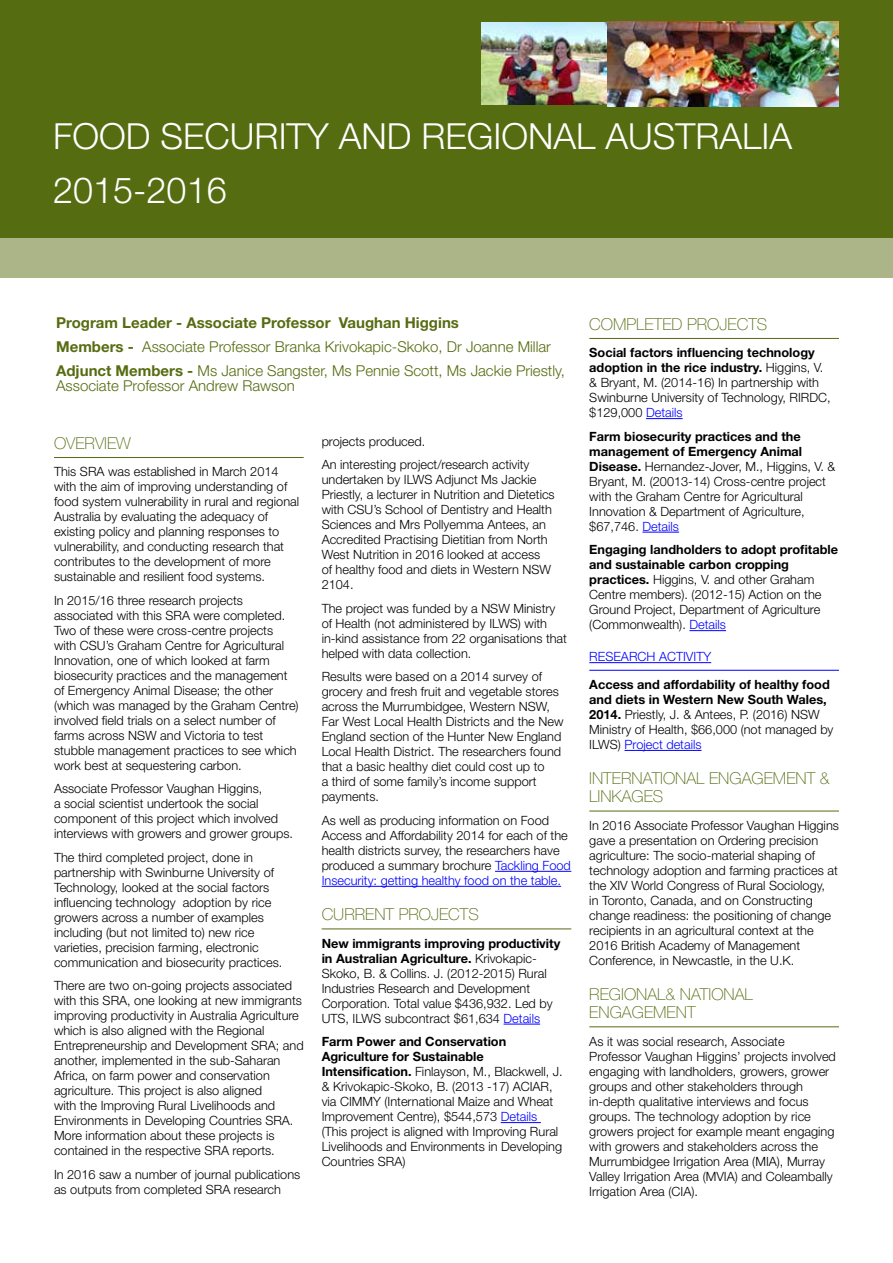
<style>
.page{position:relative;width:893px;height:1263px;background:#fff}
.page>*{position:absolute;margin:0;border:0;box-sizing:border-box;transform-origin:0 0}
.t1{font:300 36px "Helvetica Neue LT Std";color:#fff}
.t2{font:100 16.5px/18px "Helvetica Neue LT Std";color:#566c11}
.t3{font:300 15px/23.5px "Helvetica Neue LT Std";color:#566c11}
.t4{font:300 12.75px/15px "Helvetica Neue LT Std";color:#000}
.t5{font:300 12.75px "Helvetica Neue LT Std";color:#00f}
.s1{font-weight:700}
.s2{color:#00f}
</style>
<div class="page">
<div style="left:0;top:109px;width:893px;height:169px;background:#abb588"></div>
<div style="left:0;top:0;width:893px;height:238px;background:#566c11"></div>
<hr style="left:54px;top:457px;width:250px;height:1px;background:#566c11">
<hr style="left:495px;top:871px;width:76px;height:1px;background:#00f">
<hr style="left:322px;top:886px;width:239px;height:1px;background:#00f">
<hr style="left:322px;top:928px;width:249px;height:1px;background:#566c11">
<hr style="left:504px;top:1024px;width:36px;height:1px;background:#00f">
<hr style="left:501px;top:1122px;width:40px;height:1px;background:#00f">
<hr style="left:589px;top:338px;width:250px;height:1px;background:#566c11">
<hr style="left:646px;top:418px;width:37px;height:1px;background:#00f">
<hr style="left:642px;top:532px;width:37px;height:1px;background:#00f">
<hr style="left:689px;top:630px;width:37px;height:1px;background:#00f">
<hr style="left:589px;top:670px;width:250px;height:1px;background:#00f">
<hr style="left:589px;top:662px;width:122px;height:1px;background:#00f">
<hr style="left:624px;top:750px;width:77px;height:1px;background:#00f">
<hr style="left:589px;top:811px;width:250px;height:1px;background:#566c11">
<hr style="left:589px;top:1026px;width:250px;height:1px;background:#566c11">
<img style="left:481px;top:22px;width:358px;height:84px">
<h1 class="t1" style="left:53px;top:114px;width:25px">food</h1>
<h1 class="t1" style="left:161px;top:114px;width:22px">security</h1>
<h1 class="t1" style="left:339px;top:114px;width:25px">and</h1>
<h1 class="t1" style="left:421px;top:114px;width:23px">regional</h1>
<h1 class="t1" style="left:605px;top:114px;width:22px">australia</h1>
<h1 class="t1" style="left:53px;top:168px;width:175px">2015-2016</h1>
<p class="t3" style="left:56px;top:311px;width:510px"><span class="s1">Program Leader - Associate Professor Vaughan Higgins<br>Members -</span> Associate Professor Branka Krivokapic-Skoko, Dr Joanne Millar<br><span class="s1">Adjunct Members -</span> Ms Janice Sangster, Ms Pennie Scott, Ms Jackie Priestly,</p>
<p class="t3" style="left:56px;top:373px;width:240px">Associate Professor Andrew Rawson</p>
<p class="t2" style="left:54px;top:434px;width:78px">OVERVIEW</p>
<p class="t4" style="left:54px;top:464px;width:247px">This SRA was established in March 2014 with the aim of improving understanding of food system vulnerability in rural and regional Australia by evaluating the adequacy of existing policy and planning responses to vulnerability, and conducting research that contributes to the development of more sustainable and resilient food systems.</p>
<p class="t4" style="left:54px;top:592px;width:246px">In 2015/16 three research projects associated with this SRA were completed.<br>Two of these were cross-centre projects with CSU’s Graham Centre for Agricultural Innovation, one of which looked at farm biosecurity practices and the management of Emergency Animal Disease; the other (which was managed by the Graham Centre) involved field trials on a select number of farms across NSW and Victoria to test stubble management practices to see which work best at sequestering carbon.</p>
<p class="t4" style="left:54px;top:781px;width:241px">Associate Professor Vaughan Higgins,<br>a social scientist undertook the social component of this project which involved interviews with growers and grower groups.</p>
<p class="t4" style="left:54px;top:849px;width:230px">The third completed project, done in partnership with Swinburne University of Technology, looked at the social factors influencing technology adoption by rice growers across a number of examples including (but not limited to) new rice varieties, precision farming, electronic communication and biosecurity practices.</p>
<p class="t4" style="left:54px;top:978px;width:251px">There are two on-going projects associated with this SRA, one looking at new immigrants improving productivity in Australia Agriculture which is also aligned with the Regional Entrepreneurship and Development SRA; and another, implemented in the sub-Saharan Africa, on farm power and conservation agriculture. This project is also aligned<br>with the Improving Rural Livelihoods and Environments in Developing Countries SRA.<br>More information about these projects is contained in the respective SRA reports.</p>
<p class="t4" style="left:54px;top:1166px;width:248px">In 2016 saw a number of journal publications as outputs from completed SRA research</p>
<p class="t4" style="left:322px;top:429px;width:209px;line-height:23.5px">projects produced.<br>An interesting project/research activity</p>
<p class="t4" style="left:322px;top:472px;width:235px">undertaken by ILWS Adjunct Ms Jackie Priestly, a lecturer in Nutrition and Dietetics with CSU’s School of Dentistry and Health Sciences and Mrs Pollyemma Antees, an Accredited Practising Dietitian from North West Nutrition in 2016 looked at access<br>of healthy food and diets in Western NSW 2104.</p>
<p class="t4" style="left:322px;top:601px;width:247px">The project was funded by a NSW Ministry of Health (not administered by ILWS) with in-kind assistance from 22 organisations that helped with data collection.</p>
<p class="t4" style="left:322px;top:669px;width:243px">Results were based on a 2014 survey of grocery and fresh fruit and vegetable stores across the Murrumbidgee, Western NSW, Far West Local Health Districts and the New England section of the Hunter New England Local Health District. The researchers found that a basic healthy diet could cost up to<br>a third of some family’s income support payments.</p>
<p class="t4" style="left:322px;top:812px;width:251px">As well as producing information on Food Access and Affordability 2014 for each of the health districts survey, the researchers have produced a summary brochure <span class="s2">Tackling Food Insecurity: getting healthy food on the table.</span></p>
<p class="t2" style="left:322px;top:905px;width:159px">CURRENT PROJECTS</p>
<p class="t4" style="left:322px;top:935px;width:240px"><span class="s1">New immigrants improving productivity in Australian Agriculture.</span> Krivokapic-Skoko, B. &amp; Collins. J. (2012-2015) Rural Industries Research and Development Corporation. Total value $436,932. Led by UTS, ILWS subcontract $61,634 <span class="s2">Details</span></p>
<p class="t4" style="left:322px;top:1034px;width:243px"><span class="s1">Farm Power and Conservation Agriculture for Sustainable Intensification.</span> Finlayson, M., Blackwell, J. &amp; Krivokapic-Skoko, B. (2013 -17) ACIAR, via CIMMY (International Maize and Wheat Improvement Centre), $544,573 <span class="s2">Details </span>(This project is aligned with Improving Rural Livelihoods and Environments in Developing Countries SRA)</p>
<p class="t2" style="left:589px;top:315px;width:179px">COMPLETED PROJECTS</p>
<p class="t4" style="left:589px;top:345px;width:243px"><span class="s1">Social factors influencing technology adoption in the rice industry.</span> Higgins, V. &amp; Bryant, M. (2014-16) In partnership with Swinburne University of Technology, RIRDC, $129,000 <span class="s2">Details</span></p>
<p class="t4" style="left:589px;top:428px;width:248px"><span class="s1">Farm biosecurity practices and the management of Emergency Animal Disease.</span> Hernandez-Jover, M., Higgins, V. &amp; Bryant, M. (20013-14) Cross-centre project with the Graham Centre for Agricultural Innovation &amp; Department of Agriculture, $67,746. <span class="s2">Details</span></p>
<p class="t4" style="left:589px;top:542px;width:250px"><span class="s1">Engaging landholders to adopt profitable and sustainable carbon cropping practices.</span> Higgins, V. and other Graham Centre members). (2012-15) Action on the Ground Project, Department of Agriculture (Commonwealth). <span class="s2">Details</span></p>
<p class="t5" style="left:589px;top:649px;width:10px">research</p>
<p class="t5" style="left:659px;top:649px;width:16px">Activity</p>
<p class="t4" style="left:589px;top:677px;width:246px"><span class="s1">Access and affordability of healthy food and diets in Western New South Wales, 2014.</span> Priestly, J. &amp; Antees, P. (2016) NSW Ministry of Health, $66,000 (not managed by ILWS) <span class="s2">Project details</span></p>
<p class="t2" style="left:589px;top:769px;width:242px">INTERNATIONAL ENGAGEMENT &amp;<br>LINKAGES</p>
<p class="t4" style="left:589px;top:818px;width:251px">In 2016 Associate Professor Vaughan Higgins gave a presentation on Ordering precision agriculture: The socio-material shaping of technology adoption and farming practices at the XIV World Congress of Rural Sociology,<br>in Toronto, Canada, and on Constructing change readiness: the positioning of change recipients in an agricultural context at the 2016 British Academy of Management Conference, in Newcastle, in the U.K.</p>
<p class="t2" style="left:589px;top:985px;width:165px">REGIONAL&amp; NATIONAL<br>ENGAGEMENT</p>
<p class="t4" style="left:589px;top:1033px;width:248px">As it was social research, Associate Professor Vaughan Higgins’ projects involved engaging with landholders, growers, grower groups and other stakeholders through in-depth qualitative interviews and focus groups. The technology adoption by rice growers project for example meant engaging with growers and stakeholders across the Murrumbidgee Irrigation Area (MIA), Murray Valley Irrigation Area (MVIA) and Coleambally Irrigation Area (CIA).</p>
</div>
